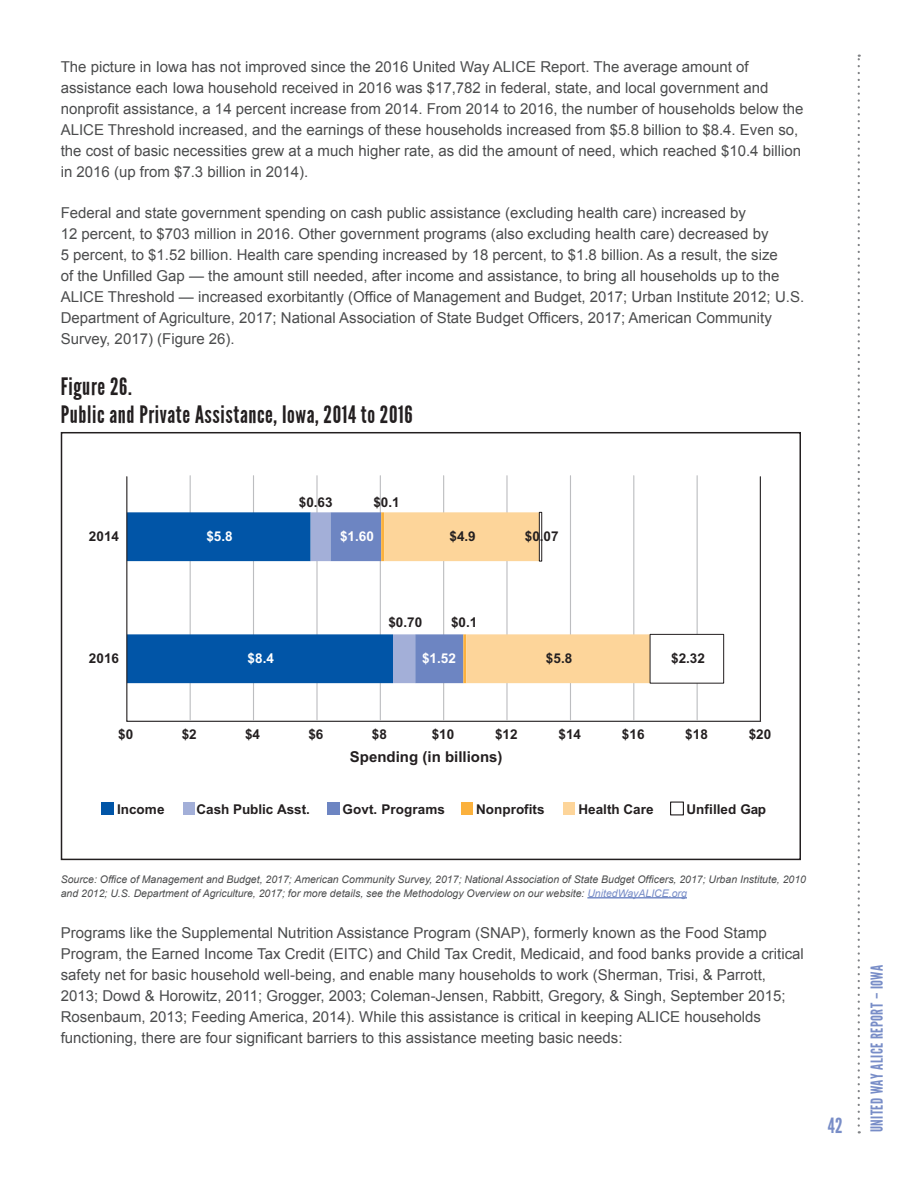
<style>
.page{position:relative;width:918px;height:1188px;background:#fff}
.page>*{position:absolute;margin:0;border:0;box-sizing:border-box;transform-origin:0 0}
.t1{font:24px/27.8px "League Gothic";letter-spacing:.025em;color:#231f20}
.t2{font:21px "League Gothic";color:#788dc7}
.t3{font:16.5px "League Gothic";letter-spacing:.03em;color:#788dc7}
.t4{font:15px/21px "Arial";color:#4b4c4d}
.t5{font:700 15px "Arial";color:#231f20}
.t6{font:700 13.5px "Arial";letter-spacing:.005em;color:#231f20}
.t7{font:700 13.5px "Arial";color:#fff}
.t8{font:italic 10.5px/13.5px "Arial";color:#4b4c4d}
.s1{color:#788dc7}
</style>
<div class="page">
<svg style="left:858px;top:55px;width:2px;height:1078px"></svg>
<hr style="left:587px;top:897px;width:100px;height:2px;background:#788dc7">
<hr style="left:190px;top:476px;width:1px;height:244px;background:#bcbdc0">
<hr style="left:253px;top:476px;width:1px;height:244px;background:#bcbdc0">
<hr style="left:316px;top:476px;width:2px;height:244px;background:#bcbdc0">
<hr style="left:380px;top:476px;width:1px;height:244px;background:#bcbdc0">
<hr style="left:443px;top:476px;width:1px;height:244px;background:#bcbdc0">
<hr style="left:506px;top:476px;width:2px;height:244px;background:#bcbdc0">
<hr style="left:570px;top:476px;width:1px;height:244px;background:#bcbdc0">
<hr style="left:633px;top:476px;width:1px;height:244px;background:#bcbdc0">
<hr style="left:697px;top:476px;width:1px;height:244px;background:#bcbdc0">
<svg style="left:127px;top:512px;width:184px;height:171px;fill:#0155a7"></svg>
<svg style="left:311px;top:512px;width:73px;height:171px"></svg>
<hr style="left:381px;top:512px;width:3px;height:49px;background:#fbb13d">
<svg style="left:384px;top:512px;width:266px;height:171px"></svg>
<div style="left:650px;top:634px;width:74px;height:50px;background:#fff;border:1px solid #231f20"></div>
<div style="left:539px;top:512px;width:3px;height:50px;background:#fff;border:1px solid #231f20"></div>
<hr style="left:127px;top:721px;width:634px;height:1px;background:#231f20">
<hr style="left:126px;top:477px;width:1px;height:244px;background:#231f20">
<div style="left:327px;top:802px;width:12px;height:13px;background:#6d85c2"></div>
<div style="left:101px;top:802px;width:13px;height:13px;background:#0155a7"></div>
<div style="left:670px;top:802px;width:14px;height:13px;background:#fff;border:1px solid #231f20"></div>
<div style="left:183px;top:802px;width:11px;height:13px;background:#a3afd8"></div>
<div style="left:462px;top:802px;width:11px;height:13px;background:#fbb13d"></div>
<div style="left:563px;top:802px;width:12px;height:13px;background:#fdd59a"></div>
<hr style="left:760px;top:477px;width:1px;height:244px;background:#231f20">
<div style="left:61px;top:432px;width:740px;height:428px;border:2px solid #231f20"></div>
<p class="t4" style="left:61px;top:56px;width:744px">The picture in Iowa has not improved since the 2016 United Way ALICE Report. The average amount of assistance each Iowa household received in 2016 was $17,782 in federal, state, and local government and nonprofit assistance, a 14 percent increase from 2014. From 2014 to 2016, the number of households below the ALICE Threshold increased, and the earnings of these households increased from $5.8 billion to $8.4. Even so, the cost of basic necessities grew at a much higher rate, as did the amount of need, which reached $10.4 billion in 2016 (up from $7.3 billion in 2014).</p>
<p class="t4" style="left:61px;top:202px;width:745px">Federal and state government spending on cash public assistance (excluding health care) increased by<br>12 percent, to $703 million in 2016. Other government programs (also excluding health care) decreased by<br>5 percent, to $1.52 billion. Health care spending increased by 18 percent, to $1.8 billion. As a result, the size<br>of the Unfilled Gap — the amount still needed, after income and assistance, to bring all households up to the ALICE Threshold — increased exorbitantly (Office of Management and Budget, 2017; Urban Institute 2012; U.S.<br>Department of Agriculture, 2017; National Association of State Budget Officers, 2017; American Community Survey, 2017) (Figure 26).</p>
<h1 class="t1" style="left:61px;top:373px;width:353px">Figure 26.<br>Public and Private Assistance, Iowa, 2014 to 2016</h1>
<p class="t6" style="left:89px;top:526px;width:32px">2014</p>
<p class="t7" style="left:206px;top:527px;width:28px">$5.8</p>
<p class="t6" style="left:299px;top:493px;width:35px">$0.63</p>
<p class="t6" style="left:373px;top:493px;width:28px">$0.1</p>
<p class="t7" style="left:340px;top:527px;width:35px">$1.60</p>
<p class="t6" style="left:450px;top:527px;width:28px">$4.9</p>
<p class="t6" style="left:525px;top:527px;width:35px">$0.07</p>
<p class="t6" style="left:89px;top:648px;width:32px">2016</p>
<p class="t7" style="left:248px;top:649px;width:28px">$8.4</p>
<p class="t6" style="left:388px;top:612px;width:35px">$0.70</p>
<p class="t6" style="left:451px;top:613px;width:28px">$0.1</p>
<p class="t7" style="left:422px;top:649px;width:35px">$1.52</p>
<p class="t6" style="left:546px;top:649px;width:28px">$5.8</p>
<p class="t6" style="left:671px;top:649px;width:35px">$2.32</p>
<p class="t6" style="left:118px;top:724px;width:16px">$0</p>
<p class="t6" style="left:182px;top:724px;width:16px">$2</p>
<p class="t6" style="left:245px;top:724px;width:16px">$4</p>
<p class="t6" style="left:308px;top:724px;width:17px">$6</p>
<p class="t6" style="left:372px;top:724px;width:16px">$8</p>
<p class="t6" style="left:432px;top:724px;width:24px">$10</p>
<p class="t6" style="left:495px;top:724px;width:24px">$12</p>
<p class="t6" style="left:559px;top:724px;width:24px">$14</p>
<p class="t6" style="left:622px;top:724px;width:24px">$16</p>
<p class="t6" style="left:685px;top:724px;width:24px">$18</p>
<p class="t6" style="left:749px;top:724px;width:24px">$20</p>
<p class="t5" style="left:350px;top:746px;width:154px">Spending (in billions)</p>
<p class="t6" style="left:117px;top:800px;width:49px">Income</p>
<p class="t6" style="left:197px;top:800px;width:115px">Cash Public Asst.</p>
<p class="t6" style="left:343px;top:800px;width:104px">Govt. Programs</p>
<p class="t6" style="left:476px;top:800px;width:70px">Nonprofits</p>
<p class="t6" style="left:578px;top:800px;width:77px">Health Care</p>
<p class="t6" style="left:686px;top:800px;width:81px">Unfilled Gap</p>
<p class="t8" style="left:61px;top:873px;width:747px">Source: Office of Management and Budget, 2017; American Community Survey, 2017; National Association of State Budget Officers, 2017; Urban Institute, 2010 and 2012; U.S. Department of Agriculture, 2017; for more details, see the Methodology Overview on our website: <span class="s1">UnitedWayALICE.org</span></p>
<p class="t4" style="left:61px;top:922px;width:745px">Programs like the Supplemental Nutrition Assistance Program (SNAP), formerly known as the Food Stamp Program, the Earned Income Tax Credit (EITC) and Child Tax Credit, Medicaid, and food banks provide a critical safety net for basic household well-being, and enable many households to work (Sherman, Trisi, &amp; Parrott, 2013; Dowd &amp; Horowitz, 2011; Grogger, 2003; Coleman-Jensen, Rabbitt, Gregory, &amp; Singh, September 2015; Rosenbaum, 2013; Feeding America, 2014). While this assistance is critical in keeping ALICE households functioning, there are four significant barriers to this assistance meeting basic needs:</p>
<h2 class="t2" style="left:828px;top:1114px;width:17px">42</h2>
<p class="t3" style="left:868px;top:1132px;width:169px;rotate:-90deg">UNITED WAY ALICE REPORT – IOWA</p>
</div>
